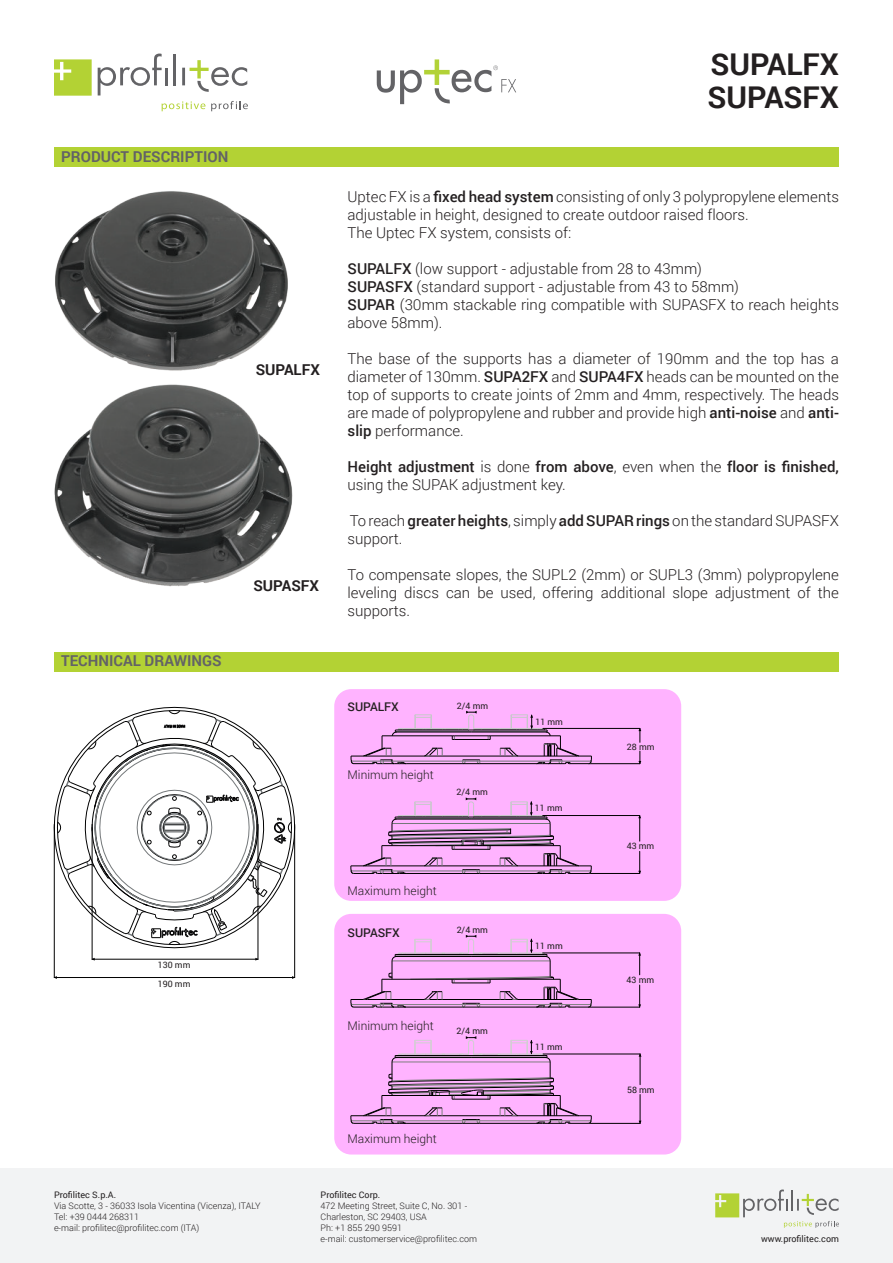
<style>
.page{position:relative;width:893px;height:1263px;background:#fff}
.page>*{position:absolute;margin:0;border:0;box-sizing:border-box;transform-origin:0 0}
.t1{font:700 30px/33px "Roboto";color:#231f20}
.t2{font:300 15px/18px "Roboto";color:#231f20}
.t3{font:700 15px "Roboto";color:#636366}
.t4{font:700 15px "Roboto";color:#231f20}
.t5{font:300 12px "Roboto";color:#231f20}
.t6{font:500 12px "Roboto";color:#231f20}
.t7{font:300 9px/10.8px "Roboto";color:#231f20}
.t8{font:9px "Roboto";color:#231f20}
.t9{font:8.85px "Roboto";color:#231f20}
.t10{font:8.85px "Roboto";color:#1d1d1b}
.s1{font-weight:500}
</style>
<div class="page">
<div style="left:334px;top:689px;width:347px;height:212px;background:#ffb3ff;border-radius:17px"></div>
<div style="left:334px;top:914px;width:347px;height:240px;background:#ffb3ff;border-radius:17px"></div>
<hr style="left:173px;top:54px;width:3px;height:31px;background:#636366">
<hr style="left:165px;top:68px;width:3px;height:17px;background:#636366">
<hr style="left:182px;top:68px;width:3px;height:17px;background:#636366">
<svg style="left:98px;top:54px;width:64px;height:41px"></svg>
<svg style="left:54px;top:59px;width:38px;height:37px"></svg>
<svg style="left:190px;top:60px;width:57px;height:32px"></svg>
<svg style="left:162px;top:101px;width:43px;height:10px"></svg>
<svg style="left:211px;top:101px;width:37px;height:10px"></svg>
<img style="left:54px;top:191px;width:239px;height:396px">
<div style="left:0;top:1169px;width:893px;height:94px;background:#f2f3f4"></div>
<svg style="left:715px;top:1189px;width:124px;height:39px"></svg>
<svg style="left:377px;top:59px;width:139px;height:45px"></svg>
<svg style="left:54px;top:707px;width:241px;height:241px"></svg>
<svg style="left:57px;top:710px;width:235px;height:235px"></svg>
<hr style="left:54px;top:977px;width:241px;height:1px;background:#000001">
<hr style="left:54px;top:824px;width:1px;height:153px;background:#000001">
<hr style="left:294px;top:824px;width:1px;height:153px;background:#000001">
<hr style="left:258px;top:824px;width:1px;height:135px;background:#000001">
<hr style="left:92px;top:824px;width:1px;height:135px;background:#000001">
<hr style="left:92px;top:959px;width:166px;height:1px;background:#000001">
<hr style="left:589px;top:763px;width:51px;height:1px;background:#000001">
<svg style="left:638px;top:751px;width:3px;height:13px"></svg>
<svg style="left:638px;top:728px;width:3px;height:14px"></svg>
<hr style="left:543px;top:728px;width:97px;height:1px;background:#000001">
<svg style="left:351px;top:711px;width:241px;height:53px"></svg>
<hr style="left:588px;top:1007px;width:52px;height:1px;background:#000">
<svg style="left:638px;top:985px;width:3px;height:23px"></svg>
<svg style="left:638px;top:952px;width:3px;height:23px"></svg>
<hr style="left:543px;top:953px;width:97px;height:1px;background:#000">
<svg style="left:350px;top:935px;width:242px;height:73px"></svg>
<hr style="left:588px;top:873px;width:52px;height:1px;background:#000001">
<svg style="left:638px;top:851px;width:3px;height:23px"></svg>
<svg style="left:638px;top:815px;width:3px;height:26px"></svg>
<svg style="left:350px;top:797px;width:242px;height:77px"></svg>
<hr style="left:543px;top:815px;width:97px;height:1px;background:#000001">
<hr style="left:589px;top:1123px;width:51px;height:1px;background:#000">
<hr style="left:640px;top:1054px;width:1px;height:31px;background:#000">
<svg style="left:639px;top:1094px;width:2px;height:30px"></svg>
<hr style="left:543px;top:1054px;width:97px;height:1px;background:#000">
<svg style="left:350px;top:1036px;width:242px;height:88px"></svg>
<div style="left:54px;top:653px;width:785px;height:19px;background:#b3d234"></div>
<div style="left:54px;top:147px;width:785px;height:20px;background:#b3d234"></div>
<p class="t3" style="left:61px;top:148px;width:169px">PRODUCT DESCRIPTION</p>
<p class="t4" style="left:256px;top:361px;width:66px">SUPALFX</p>
<p class="t3" style="left:61px;top:652px;width:162px">TECHNICAL DRAWINGS</p>
<p class="t4" style="left:253px;top:577px;width:67px">SUPASFX</p>
<p class="t9" style="left:158px;top:960px;width:34px">130 mm</p>
<p class="t9" style="left:158px;top:978px;width:34px">190 mm</p>
<h1 class="t1" style="left:708px;top:48px;width:133px">SUPALFX<br>SUPASFX</h1>
<p class="t2" style="left:348px;top:189px;width:493px">Uptec FX is a <span class="s1">fixed head system</span> consisting of only 3 polypropylene elements adjustable in height, designed to create outdoor raised floors.<br>The Uptec FX system, consists of:</p>
<p class="t2" style="left:348px;top:261px;width:493px"><span class="s1">SUPALFX</span> (low support - adjustable from 28 to 43mm)<br><span class="s1">SUPASFX</span> (standard support - adjustable from 43 to 58mm)<br><span class="s1">SUPAR</span> (30mm stackable ring compatible with SUPASFX to reach heights above 58mm).</p>
<p class="t2" style="left:348px;top:351px;width:493px;text-align:justify">The base of the supports has a diameter of 190mm and the top has a diameter of 130mm. <span class="s1">SUPA2FX</span> and <span class="s1">SUPA4FX</span> heads can be mounted on the top of supports to create joints of 2mm and 4mm, respectively. The heads are made of polypropylene and rubber and provide high <span class="s1">anti-noise</span> and <span class="s1">anti&shy;slip</span> performance.</p>
<p class="t2" style="left:348px;top:459px;width:493px"><span class="s1">Height adjustment</span> is done <span class="s1">from above</span>, even when the <span class="s1">floor is finished, </span>using the SUPAK adjustment key.</p>
<p class="t2" style="left:348px;top:513px;width:493px">To reach <span class="s1">greater heights</span>, simply <span class="s1">add SUPAR rings</span> on the standard SUPASFX support.</p>
<p class="t2" style="left:348px;top:567px;width:493px;text-align:justify">To compensate slopes, the SUPL2 (2mm) or SUPL3 (3mm) polypropylene leveling discs can be used, offering additional slope adjustment of the supports.</p>
<p class="t6" style="left:348px;top:700px;width:53px">SUPALFX</p>
<p class="t9" style="left:457px;top:700px;width:33px">2/4 mm</p>
<p class="t5" style="left:348px;top:770px;width:88px">Minimum height</p>
<p class="t9" style="left:457px;top:787px;width:33px">2/4 mm</p>
<p class="t5" style="left:348px;top:885px;width:91px">Maximum height</p>
<p class="t6" style="left:348px;top:925px;width:54px">SUPASFX</p>
<p class="t10" style="left:457px;top:924px;width:33px">2/4 mm</p>
<p class="t5" style="left:348px;top:1020px;width:88px">Minimum height</p>
<p class="t10" style="left:457px;top:1026px;width:33px">2/4 mm</p>
<p class="t5" style="left:348px;top:1133px;width:91px">Maximum height</p>
<p class="t9" style="left:535px;top:716px;width:29px">11 mm</p>
<p class="t9" style="left:535px;top:803px;width:29px">11 mm</p>
<p class="t10" style="left:535px;top:940px;width:29px">11 mm</p>
<p class="t10" style="left:535px;top:1042px;width:29px">11 mm</p>
<p class="t9" style="left:627px;top:741px;width:29px">28 mm</p>
<p class="t9" style="left:627px;top:841px;width:29px">43 mm</p>
<p class="t10" style="left:627px;top:975px;width:29px">43 mm</p>
<p class="t10" style="left:627px;top:1084px;width:29px">58 mm</p>
<p class="t8" style="left:54px;top:1189px;width:64px">Profilitec S.p.A.</p>
<p class="t7" style="left:54px;top:1201px;width:208px">Via Scotte, 3 - 36033 Isola Vicentina (Vicenza), ITALY<br>Tel: +39 0444 268311<br>e-mail: profilitec@profilitec.com (ITA)</p>
<p class="t8" style="left:321px;top:1189px;width:61px">Profilitec Corp.</p>
<p class="t7" style="left:321px;top:1200px;width:158px">472 Meeting Street, Suite C, No. 301 -<br>Charleston, SC 29403, USA<br>Ph: +1 855 290 9591<br>e-mail: customerservice@profilitec.com</p>
<p class="t8" style="left:761px;top:1232px;width:79px">www.profilitec.com</p>
</div>
